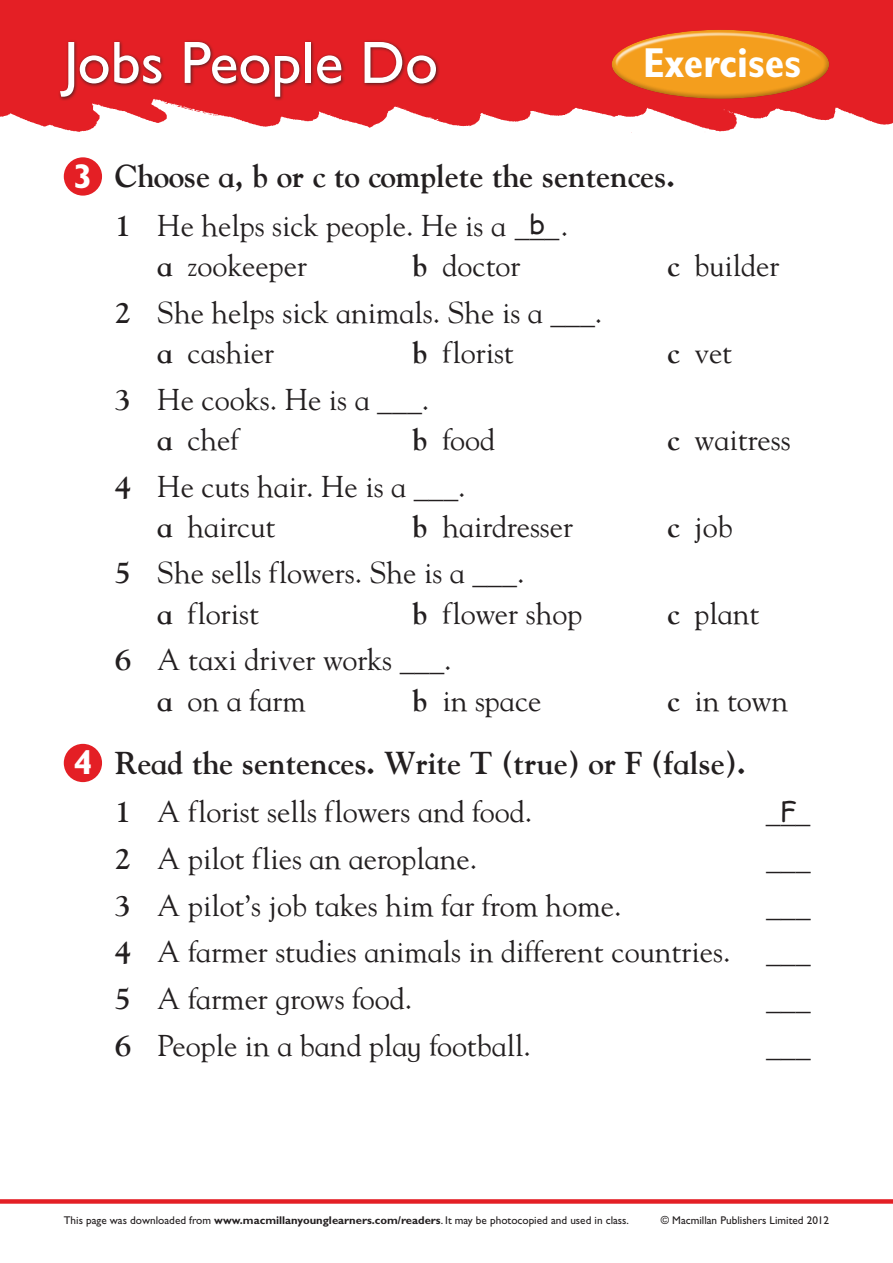
<style>
.page{position:relative;width:893px;height:1263px;background:#fff}
.page>*{position:absolute;margin:0;border:0;box-sizing:border-box;transform-origin:0 0}
.t1{font:60px "Gill Sans Std";color:#fff}
.t2{font:700 condensed 42px "Gill Sans Std";color:#fff}
.t3{font:700 34.5px "Gill Alt One";color:#fff}
.Rubric{font:700 31.5px "Goudy Infant";color:#231f20}
.Text_list{font:30px "Goudy Infant";color:#231f20}
.Text_indent_2{font:30px "Goudy Infant";color:#231f20}
.t4{font:11.25px "Gill Sans Std";color:#231f20}
.s1{font-weight:700}
.s2{font-family:"Comic Sans MS";font-size:27px}
</style>
<div class="page">
<div style="left:0;top:1199px;width:893px;height:5px;background:#e41f25"></div>
<img style="left:0;top:0;width:893px;height:133px">
<div style="left:57px;top:40px;width:383px;height:61px;background:#231f20;opacity:.75"></div>
<div style="left:610px;top:29px;width:220px;height:72px;background:#231f20;opacity:.75"></div>
<div style="left:64px;top:157px;width:38px;height:39px;background:#e41f25;border-radius:50%"></div>
<div style="left:64px;top:744px;width:38px;height:38px;background:#e41f25;border-radius:50%"></div>
<h1 class="t1" style="left:64px;top:28px;width:376px">Jobs People Do</h1>
<h2 class="t2" style="left:643px;top:38px;width:160px">Exercises</h2>
<p class="t3" style="left:73px;top:156px;width:21px">3</p>
<p class="Rubric" style="left:115px;top:157px;width:562px">Choose a, b or c to complete the sentences.</p>
<p class="Text_list" style="left:115px;top:207px;width:455px"><span class="s1">1</span> He helps sick people. He is a ___<span class="s2">b</span> .</p>
<p class="Text_indent_2" style="left:157px;top:247px;width:151px"><span class="s1">a</span> zookeeper</p>
<p class="Text_indent_2" style="left:412px;top:247px;width:110px"><span class="s1">b</span> doctor</p>
<p class="Text_indent_2" style="left:668px;top:247px;width:113px"><span class="s1">c</span> builder</p>
<p class="Text_list" style="left:115px;top:294px;width:489px"><span class="s1">2</span> She helps sick animals. She is a ___.</p>
<p class="Text_indent_2" style="left:157px;top:334px;width:118px"><span class="s1">a</span> cashier</p>
<p class="Text_indent_2" style="left:412px;top:334px;width:103px"><span class="s1">b</span> florist</p>
<p class="Text_indent_2" style="left:668px;top:334px;width:66px"><span class="s1">c</span> vet</p>
<p class="Text_list" style="left:115px;top:381px;width:316px"><span class="s1">3</span> He cooks. He is a ___.</p>
<p class="Text_indent_2" style="left:157px;top:421px;width:83px"><span class="s1">a</span> chef</p>
<p class="Text_indent_2" style="left:412px;top:421px;width:84px"><span class="s1">b</span> food</p>
<p class="Text_indent_2" style="left:668px;top:421px;width:125px"><span class="s1">c</span> waitress</p>
<p class="Text_list" style="left:115px;top:467px;width:352px"><span class="s1">4</span> He cuts hair. He is a ___.</p>
<p class="Text_indent_2" style="left:157px;top:508px;width:120px"><span class="s1">a</span> haircut</p>
<p class="Text_indent_2" style="left:412px;top:508px;width:162px"><span class="s1">b</span> hairdresser</p>
<p class="Text_indent_2" style="left:668px;top:508px;width:67px"><span class="s1">c</span> job</p>
<p class="Text_list" style="left:115px;top:554px;width:411px"><span class="s1">5</span> She sells flowers. She is a ___.</p>
<p class="Text_indent_2" style="left:157px;top:595px;width:103px"><span class="s1">a</span> florist</p>
<p class="Text_indent_2" style="left:412px;top:595px;width:171px"><span class="s1">b</span> flower shop</p>
<p class="Text_indent_2" style="left:668px;top:595px;width:94px"><span class="s1">c</span> plant</p>
<p class="Text_list" style="left:115px;top:641px;width:338px"><span class="s1">6</span> A taxi driver works ___.</p>
<p class="Text_indent_2" style="left:157px;top:681px;width:150px"><span class="s1">a</span> on a farm</p>
<p class="Text_indent_2" style="left:412px;top:681px;width:131px"><span class="s1">b</span> in space</p>
<p class="Text_indent_2" style="left:668px;top:681px;width:122px"><span class="s1">c</span> in town</p>
<p class="t3" style="left:73px;top:742px;width:21px">4</p>
<p class="Rubric" style="left:115px;top:744px;width:632px">Read the sentences. Write T (true) or F (false).</p>
<p class="Text_list" style="left:115px;top:793px;width:419px"><span class="s1">1</span> A florist sells flowers and food.</p>
<p class="Text_list" style="left:766px;top:793px;width:46px">___<span class="s2">F</span></p>
<p class="Text_list" style="left:115px;top:840px;width:364px"><span class="s1">2</span> A pilot flies an aeroplane.</p>
<p class="Text_list" style="left:766px;top:840px;width:46px">___</p>
<p class="Text_list" style="left:115px;top:887px;width:508px"><span class="s1">3</span> A pilot’s job takes him far from home.</p>
<p class="Text_list" style="left:766px;top:887px;width:46px">___</p>
<p class="Text_list" style="left:115px;top:933px;width:697px"><span class="s1">4</span> A farmer studies animals in different countries. ___</p>
<p class="Text_list" style="left:115px;top:980px;width:299px"><span class="s1">5</span> A farmer grows food.</p>
<p class="Text_list" style="left:766px;top:980px;width:46px">___</p>
<p class="Text_list" style="left:115px;top:1026px;width:418px"><span class="s1">6</span> People in a band play football.</p>
<p class="Text_list" style="left:766px;top:1026px;width:46px">___</p>
<p class="t4" style="left:64px;top:1213px;width:567px">This page was downloaded from <span class="s1">www.macmillanyounglearners.com/readers</span>. It may be photocopied and used in class.</p>
<p class="t4" style="left:661px;top:1213px;width:170px">© Macmillan Publishers Limited 2012</p>
</div>
